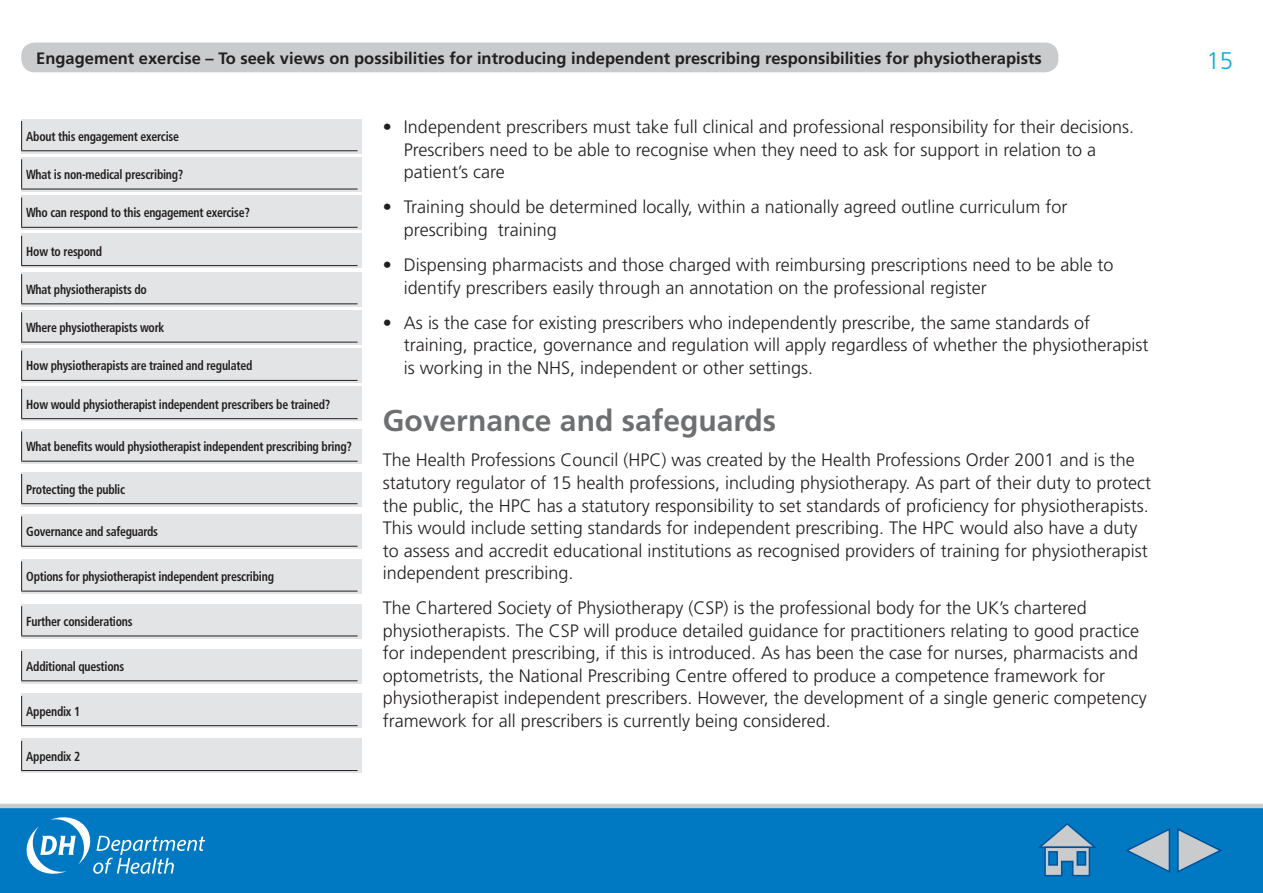
<style>
.page{position:relative;width:1263px;height:893px;background:#fff}
.page>*{position:absolute;margin:0;border:0;box-sizing:border-box;transform-origin:0 0}
.t1{font:700 30px "Frutiger";color:#6d6f71}
.t2{font:300 24px "Frutiger";color:#00afdb}
.t3{font:300 18px/22.5px "Frutiger";color:#231f20}
.t4{font:700 16.5px "Frutiger";color:#231f20}
.t5{font:700 condensed 13.2px "Frutiger";letter-spacing:-.02em;color:#231f20;scale:.9 1}
</style>
<div class="page">
<div style="left:0;top:804px;width:1263px;height:89px;background:#0079c2"></div>
<div style="left:21px;top:43px;width:1037px;height:29px;background:#c9cbcc;border-radius:13px"></div>
<div style="left:21px;top:119px;width:340px;height:34px;background:#e3e4e5"></div>
<svg style="left:21px;top:121px;width:1px;height:29px"></svg>
<hr style="left:21px;top:150px;width:337px;height:1px;background:#231f20">
<div style="left:21px;top:157px;width:340px;height:34px;background:#e3e4e5"></div>
<hr style="left:21px;top:159px;width:1px;height:30px;background:#231f20">
<hr style="left:21px;top:189px;width:337px;height:1px;background:#231f20">
<div style="left:21px;top:196px;width:340px;height:34px;background:#e3e4e5"></div>
<svg style="left:21px;top:198px;width:1px;height:29px"></svg>
<hr style="left:21px;top:227px;width:337px;height:1px;background:#231f20">
<div style="left:21px;top:234px;width:340px;height:34px;background:#e3e4e5"></div>
<svg style="left:21px;top:236px;width:1px;height:29px"></svg>
<hr style="left:21px;top:265px;width:337px;height:1px;background:#231f20">
<div style="left:21px;top:272px;width:340px;height:34px;background:#e3e4e5"></div>
<svg style="left:21px;top:274px;width:1px;height:29px"></svg>
<hr style="left:21px;top:303px;width:337px;height:1px;background:#231f20">
<div style="left:21px;top:310px;width:340px;height:34px;background:#e3e4e5"></div>
<hr style="left:21px;top:312px;width:1px;height:30px;background:#231f20">
<hr style="left:21px;top:342px;width:337px;height:1px;background:#231f20">
<div style="left:21px;top:349px;width:340px;height:34px;background:#e3e4e5"></div>
<svg style="left:21px;top:351px;width:1px;height:29px"></svg>
<hr style="left:21px;top:380px;width:337px;height:1px;background:#231f20">
<div style="left:21px;top:387px;width:340px;height:34px;background:#e3e4e5"></div>
<svg style="left:21px;top:389px;width:1px;height:29px"></svg>
<hr style="left:21px;top:418px;width:337px;height:1px;background:#231f20">
<div style="left:21px;top:429px;width:340px;height:34px;background:#e3e4e5"></div>
<hr style="left:21px;top:431px;width:1px;height:30px;background:#231f20">
<hr style="left:21px;top:461px;width:337px;height:1px;background:#231f20">
<div style="left:21px;top:472px;width:340px;height:34px;background:#e3e4e5"></div>
<svg style="left:21px;top:474px;width:1px;height:29px"></svg>
<hr style="left:21px;top:503px;width:337px;height:1px;background:#231f20">
<div style="left:21px;top:514px;width:340px;height:35px;background:#e3e4e5"></div>
<hr style="left:21px;top:516px;width:1px;height:30px;background:#231f20">
<hr style="left:21px;top:546px;width:337px;height:1px;background:#231f20">
<div style="left:21px;top:559px;width:340px;height:34px;background:#e3e4e5"></div>
<hr style="left:21px;top:561px;width:1px;height:30px;background:#231f20">
<hr style="left:21px;top:591px;width:337px;height:1px;background:#231f20">
<div style="left:21px;top:604px;width:340px;height:34px;background:#e3e4e5"></div>
<hr style="left:21px;top:606px;width:1px;height:30px;background:#231f20">
<hr style="left:21px;top:636px;width:337px;height:1px;background:#231f20">
<div style="left:21px;top:649px;width:340px;height:34px;background:#e3e4e5"></div>
<svg style="left:21px;top:651px;width:1px;height:29px"></svg>
<hr style="left:21px;top:680px;width:337px;height:1px;background:#231f20">
<div style="left:21px;top:694px;width:340px;height:34px;background:#e3e4e5"></div>
<svg style="left:21px;top:696px;width:1px;height:29px"></svg>
<hr style="left:21px;top:725px;width:337px;height:1px;background:#231f20">
<div style="left:21px;top:739px;width:340px;height:34px;background:#e3e4e5"></div>
<svg style="left:21px;top:741px;width:1px;height:29px"></svg>
<hr style="left:21px;top:770px;width:337px;height:1px;background:#231f20">
<svg style="left:27px;top:817px;width:178px;height:57px;background:#2f91cd"></svg>
<svg style="left:1125px;top:827px;width:97px;height:47px;background:#4692c1"></svg>
<svg style="left:1036px;top:822px;width:63px;height:55px;background:#4790bf"></svg>
<p class="t4" style="left:36px;top:49px;width:1007px">Engagement exercise – To seek views on possibilities for introducing independent prescribing responsibilities for physiotherapists</p>
<p class="t5" style="left:26px;top:128px;width:171px">About this engagement exercise</p>
<p class="t5" style="left:26px;top:167px;width:176px">What is non-medical prescribing?</p>
<p class="t5" style="left:26px;top:205px;width:250px">Who can respond to this engagement exercise?</p>
<p class="t5" style="left:26px;top:243px;width:86px">How to respond</p>
<p class="t5" style="left:26px;top:281px;width:136px">What physiotherapists do</p>
<p class="t5" style="left:26px;top:320px;width:155px">Where physiotherapists work</p>
<p class="t5" style="left:26px;top:358px;width:253px">How physiotherapists are trained and regulated</p>
<p class="t5" style="left:26px;top:396px;width:339px">How would physiotherapist independent prescribers be trained?</p>
<p class="t5" style="left:26px;top:439px;width:363px">What benefits would physiotherapist independent prescribing bring?</p>
<p class="t5" style="left:26px;top:481px;width:111px">Protecting the public</p>
<p class="t5" style="left:26px;top:524px;width:148px">Governance and safeguards</p>
<p class="t5" style="left:26px;top:569px;width:277px">Options for physiotherapist independent prescribing</p>
<p class="t5" style="left:26px;top:614px;width:120px">Further considerations</p>
<p class="t5" style="left:26px;top:658px;width:110px">Additional questions</p>
<p class="t5" style="left:26px;top:703px;width:61px">Appendix 1</p>
<p class="t5" style="left:26px;top:748px;width:61px">Appendix 2</p>
<p class="t3" style="left:404px;top:116px;width:732px;text-indent:-21px">• Independent prescribers must take full clinical and professional responsibility for their decisions.<br>Prescribers need to be able to recognise when they need to ask for support in relation to a patient’s care</p>
<p class="t3" style="left:404px;top:196px;width:665px;text-indent:-21px">• Training should be determined locally, within a nationally agreed outline curriculum for prescribing training</p>
<p class="t3" style="left:404px;top:254px;width:711px;text-indent:-21px">• Dispensing pharmacists and those charged with reimbursing prescriptions need to be able to identify prescribers easily through an annotation on the professional register</p>
<p class="t3" style="left:404px;top:312px;width:746px;text-indent:-21px">• As is the case for existing prescribers who independently prescribe, the same standards of training, practice, governance and regulation will apply regardless of whether the physiotherapist is working in the NHS, independent or other settings.</p>
<h1 class="t1" style="left:383px;top:403px;width:395px">Governance and safeguards</h1>
<p class="t3" style="left:383px;top:449px;width:770px">The Health Professions Council (HPC) was created by the Health Professions Order 2001 and is the statutory regulator of 15 health professions, including physiotherapy. As part of their duty to protect the public, the HPC has a statutory responsibility to set standards of proficiency for physiotherapists.<br>This would include setting standards for independent prescribing. The HPC would also have a duty to assess and accredit educational institutions as recognised providers of training for physiotherapist independent prescribing.</p>
<p class="t3" style="left:383px;top:597px;width:766px">The Chartered Society of Physiotherapy (CSP) is the professional body for the UK’s chartered physiotherapists. The CSP will produce detailed guidance for practitioners relating to good practice for independent prescribing, if this is introduced. As has been the case for nurses, pharmacists and optometrists, the National Prescribing Centre offered to produce a competence framework for physiotherapist independent prescribers. However, the development of a single generic competency framework for all prescribers is currently being considered.</p>
<h2 class="t2" style="left:1206px;top:47px;width:28px">15</h2>
</div>
